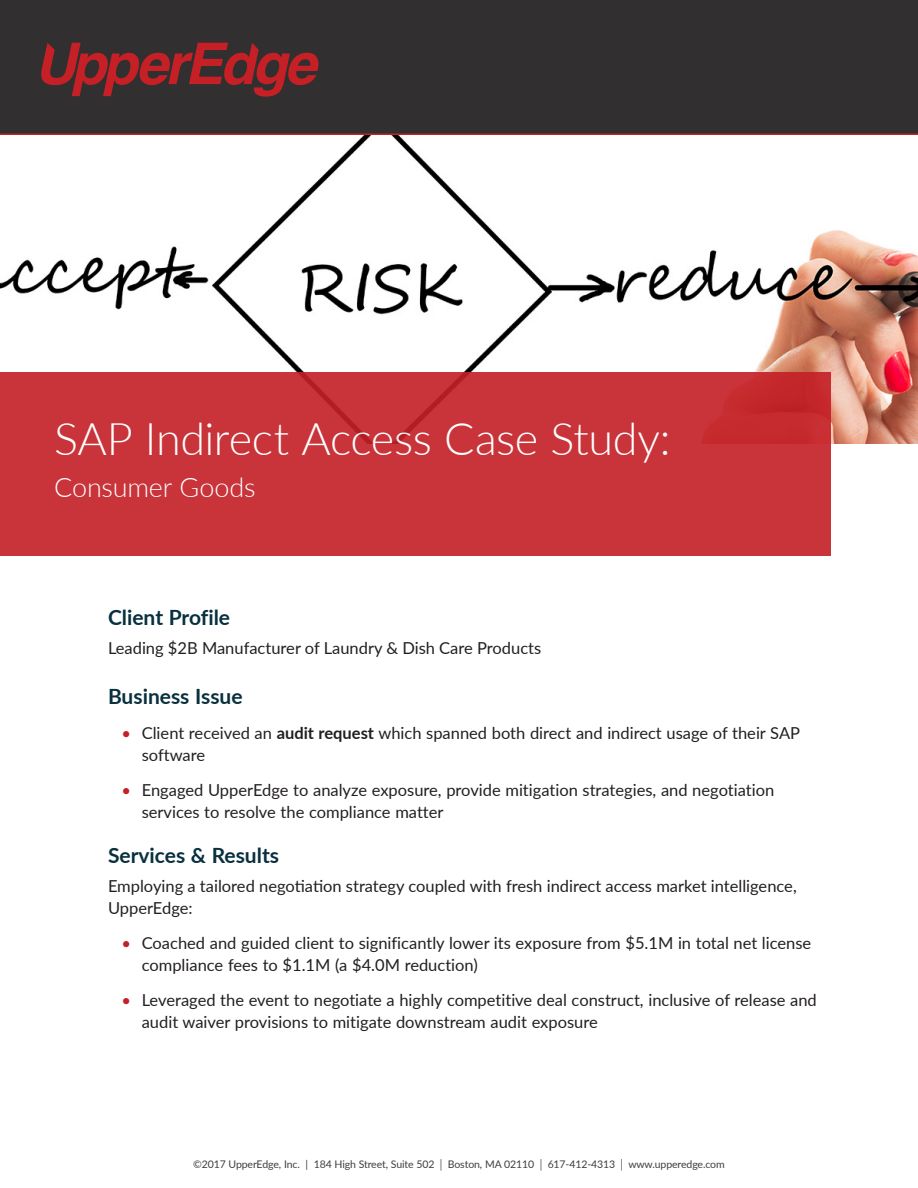
<style>
.page{position:relative;width:918px;height:1188px;background:#fff}
.page>*{position:absolute;margin:0;border:0;box-sizing:border-box;transform-origin:0 0}
.t1{font:300 45px "Lato";letter-spacing:-.01em;color:#fff}
.t2{font:300 27px "Lato";letter-spacing:-.005em;color:#fff}
.Heading_1{font:700 21px "Lato";color:#08303e}
.Body_Text{font:16.5px/21.8px "Lato";color:#231f20}
.t3{font:10.5px "Lato";letter-spacing:-.01em;color:#3e3e3f}
.s1{color:#c42027}
.s2{font-weight:700}
</style>
<div class="page">
<img style="left:0;top:135px;width:918px;height:309px">
<div style="left:0;top:0;width:918px;height:135px;background:#312f30"></div>
<svg style="left:41px;top:43px;width:278px;height:54px;background:#6c282b"></svg>
<div style="left:0;top:372px;width:830px;height:184px;background:#c9343a"></div>
<h1 class="t1" style="left:54px;top:408px;width:618px">SAP Indirect Access Case Study:</h1>
<h2 class="t2" style="left:54px;top:469px;width:203px">Consumer Goods</h2>
<p class="Heading_1" style="left:108px;top:602px;width:124px">Client Profile</p>
<p class="Body_Text" style="left:108px;top:637px;width:435px">Leading $2B Manufacturer of Laundry &amp; Dish Care Products</p>
<p class="Heading_1" style="left:108px;top:681px;width:136px">Business Issue</p>
<p class="Body_Text" style="left:142px;top:722px;width:660px;text-indent:-20px"><span class="s1">•</span> Client received an <span class="s2">audit request</span> which spanned both direct and indirect usage of their SAP software</p>
<p class="Body_Text" style="left:142px;top:779px;width:634px;text-indent:-20px"><span class="s1">•</span> Engaged UpperEdge to analyze exposure, provide mitigation strategies, and negotiation services to resolve the compliance matter</p>
<p class="Heading_1" style="left:108px;top:839px;width:173px">Services &amp; Results</p>
<p class="Body_Text" style="left:108px;top:874px;width:690px">Employing a tailored negotiation strategy coupled with fresh indirect access market intelligence,<br>UpperEdge:</p>
<p class="Body_Text" style="left:142px;top:931px;width:671px;text-indent:-20px"><span class="s1">•</span> Coached and guided client to significantly lower its exposure from $5.1M in total net license compliance fees to $1.1M (a $4.0M reduction)</p>
<p class="Body_Text" style="left:142px;top:988px;width:677px;text-indent:-20px"><span class="s1">•</span> Leveraged the event to negotiate a highly competitive deal construct, inclusive of release and audit waiver provisions to mitigate downstream audit exposure</p>
<p class="t3" style="left:193px;top:1156px;width:533px">©2017 UpperEdge, Inc. | 184 High Street, Suite 502 │ Boston, MA 02110 │ 617-412-4313 │ www.upperedge.com</p>
</div>
